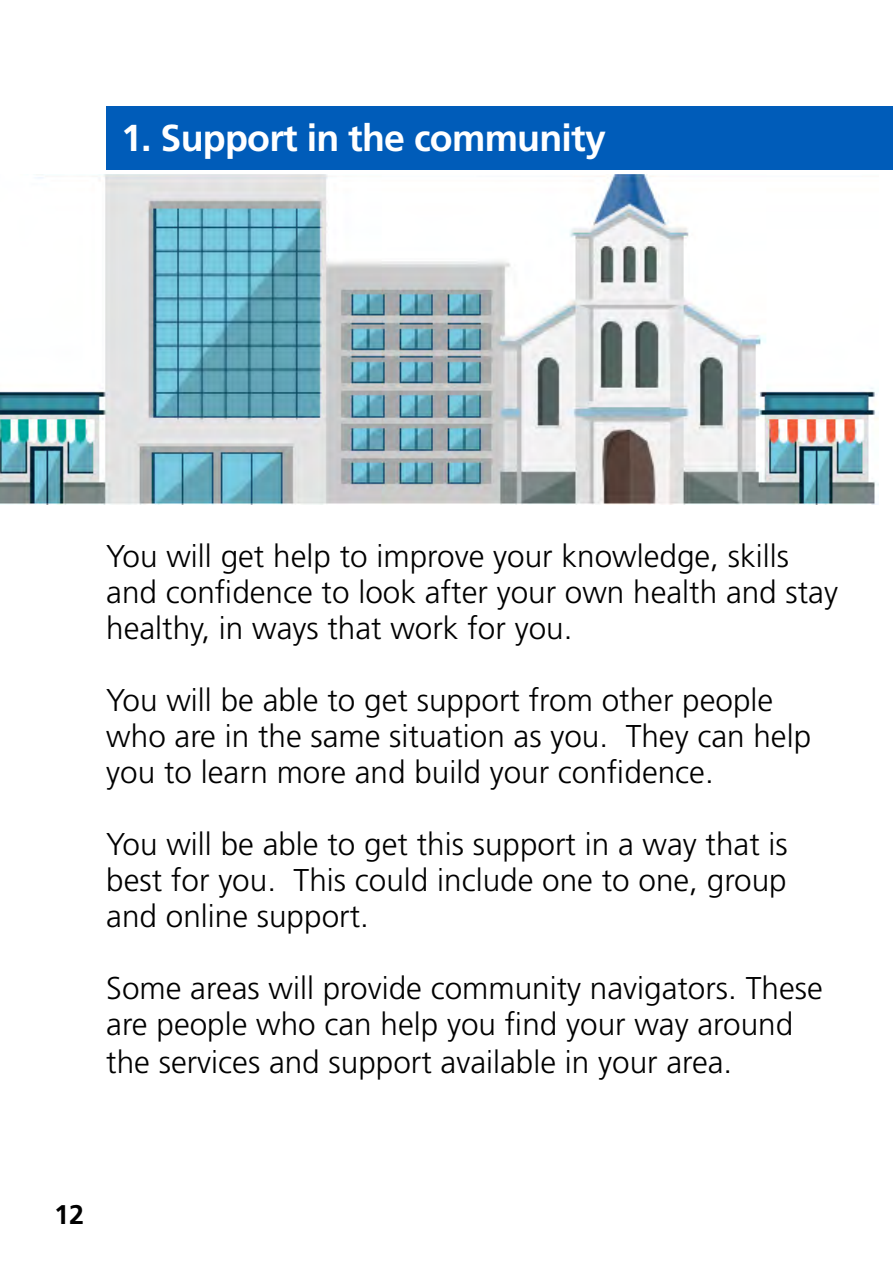
<style>
.page{position:relative;width:893px;height:1263px;background:#fff}
.page>*{position:absolute;margin:0;border:0;box-sizing:border-box;transform-origin:0 0}
.t1{font:700 37.5px "Frutiger LT Std";letter-spacing:-.02em;color:#fff}
.t2{font:300 31.5px/36px "Frutiger LT Std";color:#000}
.t3{font:700 27px "Frutiger LT Std";color:#000}
</style>
<div class="page">
<div style="left:106px;top:106px;width:787px;height:64px;background:#005cb9"></div>
<img style="left:0;top:174px;width:878px;height:331px">
<p class="t1" style="left:121px;top:116px;width:486px">1. Support in the community</p>
<p class="t2" style="left:106px;top:538px;width:733px">You will get help to improve your knowledge, skills and confidence to look after your own health and stay healthy, in ways that work for you.</p>
<p class="t2" style="left:106px;top:682px;width:706px">You will be able to get support from other people who are in the same situation as you. They can help you to learn more and build your confidence.</p>
<p class="t2" style="left:106px;top:826px;width:683px;text-align:justify">You will be able to get this support in a way that is best for you. This could include one to one, group and online support.</p>
<p class="t2" style="left:106px;top:970px;width:718px;line-height:36.9px">Some areas will provide community navigators. These are people who can help you find your way around the services and support available in your area.</p>
<p class="t3" style="left:54px;top:1198px;width:32px">12</p>
</div>
